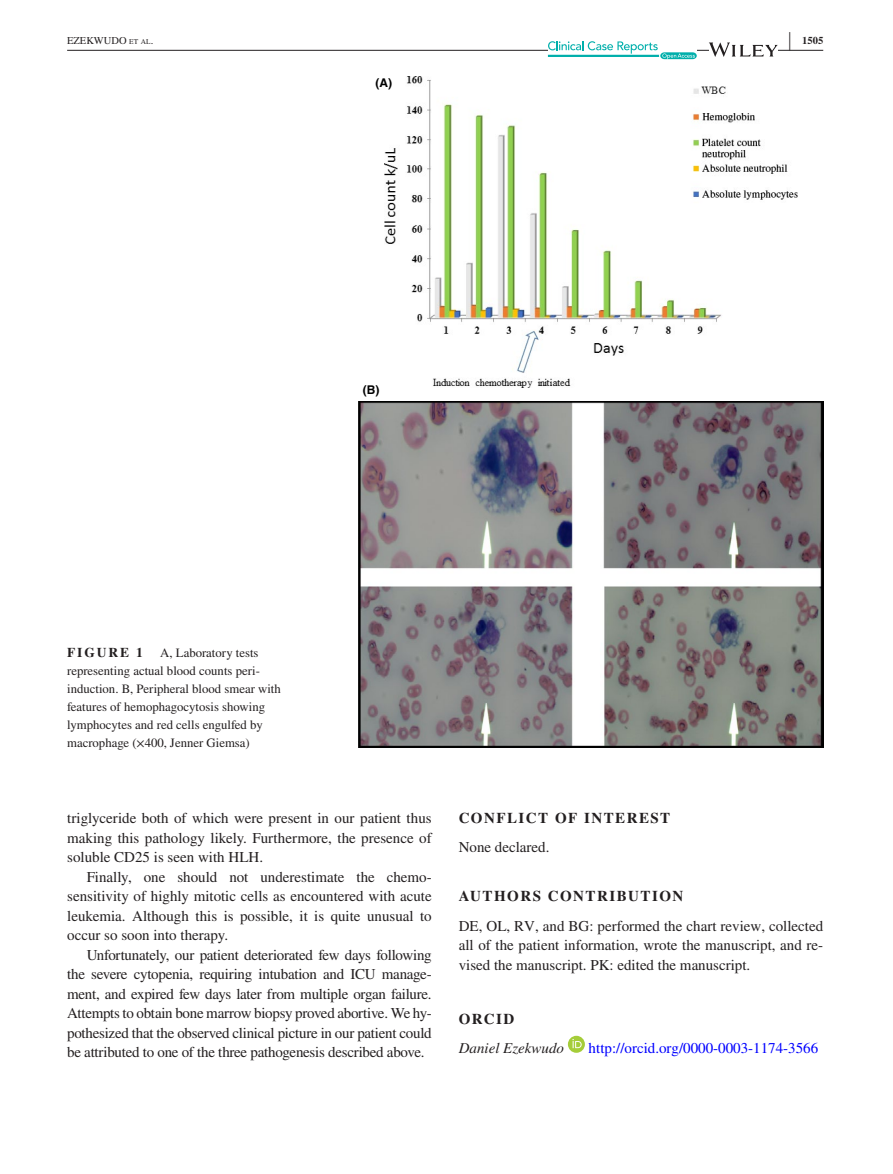
<style>
.page{position:relative;width:893px;height:1174px;background:#fff}
.page>*{position:absolute;margin:0;border:0;box-sizing:border-box;transform-origin:0 0}
.t1{font:700 25.95px "STIX";color:#231f20;scale:.36 1}
.t2{font:15px/19.5px "STIX";color:#231f20;text-align:justify}
.t3{font:700 15px "STIX";letter-spacing:.1em;color:#231f20}
.t4{font:15px "STIX";color:#00f}
.t5{font:italic 15px "STIX";color:#231f20}
.t6{font:700 13.5px "STIX";letter-spacing:.14em;color:#231f20}
.t7{font:12.75px/18px "STIX";color:#231f20}
.t8{font:700 12px "Helvetica";color:#000}
.t9{font:10.5px "STIX";color:#231f20}
.t10{font:700 10.5px "STIX";color:#231f20}
.s1{font-size:7.35px}
</style>
<div class="page">
<hr style="left:67px;top:50px;width:756px;height:1px;background:#231f20">
<svg style="left:548px;top:41px;width:149px;height:18px"></svg>
<svg style="left:709px;top:42px;width:69px;height:15px"></svg>
<svg style="left:568px;top:1035px;width:17px;height:17px"></svg>
<svg style="left:572px;top:1038px;width:10px;height:10px"></svg>
<img style="left:385px;top:76px;width:412px;height:311px">
<img style="left:359px;top:401px;width:464px;height:346px">
<h1 class="t1" style="left:789px;top:26px;width:7px">|</h1>
<p class="t9" style="left:67px;top:33px;width:88px">EZEKWUDO <span class="s1">et al</span>.</p>
<p class="t10" style="left:802px;top:34px;width:22px">1505</p>
<p class="t8" style="left:376px;top:75px;width:18px">(A)</p>
<p class="t8" style="left:363px;top:382px;width:18px">(B)</p>
<p class="t6" style="left:67px;top:645px;width:77px">FIGURE 1</p>
<p class="t7" style="left:67px;top:645px;width:215px;text-indent:93px">A, Laboratory tests representing actual blood counts peri&shy;induction. B, Peripheral blood smear with features of hemophagocytosis showing lymphocytes and red cells engulfed by macrophage (×400, Jenner Giemsa)</p>
<p class="t2" style="left:67px;top:809px;width:366px">triglyceride both of which were present in our patient thus making this pathology likely. Furthermore, the presence of soluble CD25 is seen with HLH.</p>
<p class="t2" style="left:67px;top:868px;width:366px;text-indent:20px">Finally, one should not underestimate the chemo&shy;sensitivity of highly mitotic cells as encountered with acute leukemia. Although this is possible, it is quite unusual to occur so soon into therapy.</p>
<p class="t2" style="left:67px;top:946px;width:366px;text-indent:20px">Unfortunately, our patient deteriorated few days following the severe cytopenia, requiring intubation and ICU manage&shy;ment, and expired few days later from multiple organ failure.<br>Attempts to obtain bone marrow biopsy proved abortive. We hy&shy;pothesized that the observed clinical picture in our patient could be attributed to one of the three pathogenesis described above.</p>
<p class="t3" style="left:459px;top:809px;width:213px">CONFLICT OF INTEREST</p>
<p class="t2" style="left:459px;top:838px;width:92px">None declared.</p>
<p class="t3" style="left:459px;top:887px;width:226px">AUTHORS CONTRIBUTION</p>
<p class="t2" style="left:459px;top:916px;width:366px">DE, OL, RV, and BG: performed the chart review, collected all of the patient information, wrote the manuscript, and re&shy;vised the manuscript. PK: edited the manuscript.</p>
<p class="t3" style="left:459px;top:1009px;width:57px">ORCID</p>
<p class="t5" style="left:459px;top:1037px;width:107px">Daniel Ezekwudo</p>
<p class="t4" style="left:589px;top:1037px;width:231px">http://orcid.org/0000-0003-1174-3566</p>
</div>
